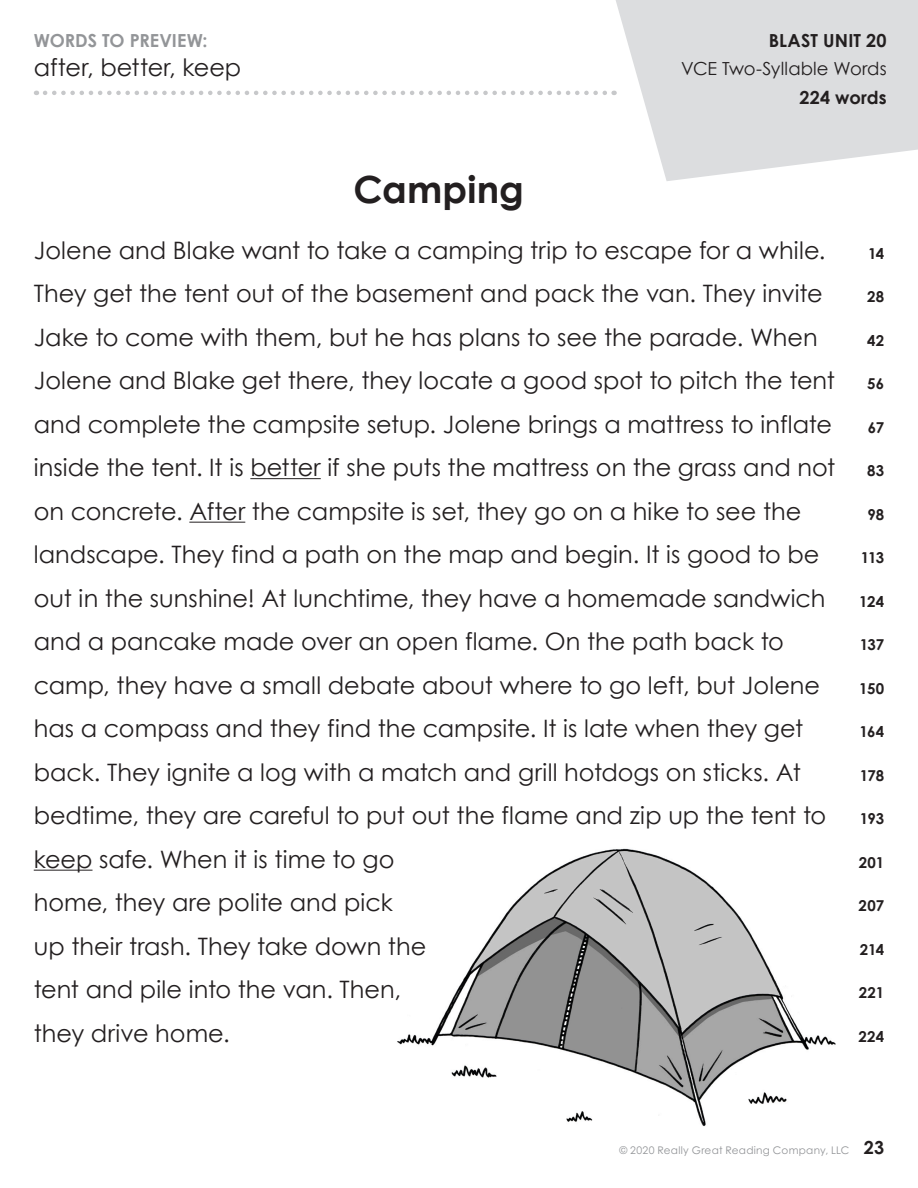
<style>
.page{position:relative;width:918px;height:1188px;background:#fff}
.page>*{position:absolute;margin:0;border:0;box-sizing:border-box;transform-origin:0 0}
.t1{font:700 37.5px "Century Gothic";letter-spacing:.005em;color:#231f20}
.Header_2{font:24px/43.5px "Century Gothic";color:#231f20}
.Header_2-2{font:18px "Century Gothic";letter-spacing:.005em;color:#231f20}
.Header_2-3{font:700 18px "Century Gothic";letter-spacing:.01em;color:#231f20}
.Header_2-4{font:700 18px "Century Gothic";color:#939598}
.t2{font:700 15px "Century Gothic";color:#231f20}
.t3{font:10.5px "RGR Century Gothic";letter-spacing:.025em;color:#939598}
.s1{font-weight:700;font-size:18px;color:#231f20}
</style>
<div class="page">
<svg style="left:616px;top:0;width:302px;height:181px;fill:#dcdddf"></svg>
<svg style="left:45px;top:91px;width:570px;height:4px"></svg>
<img style="left:397px;top:848px;width:439px;height:278px">
<hr style="left:250px;top:478px;width:71px;height:1px;background:#231f20">
<hr style="left:189px;top:522px;width:56px;height:1px;background:#231f20">
<hr style="left:34px;top:870px;width:59px;height:1px;background:#231f20">
<p class="Header_2-4" style="left:34px;top:29px;width:175px">WORDS TO PREVIEW:</p>
<p class="Header_2" style="left:34px;top:45px;width:209px">after, better, keep</p>
<p class="Header_2-3" style="left:769px;top:29px;width:119px">BLAST UNIT 20</p>
<p class="Header_2-2" style="left:681px;top:58px;width:207px">VCE Two-Syllable Words</p>
<p class="Header_2-3" style="left:800px;top:86px;width:89px">224 words</p>
<p class="t1" style="left:354px;top:166px;width:172px">Camping</p>
<p class="Header_2" style="left:34px;top:228px;width:803px">Jolene and Blake want to take a camping trip to escape for a while.<br>They get the tent out of the basement and pack the van. They invite Jake to come with them, but he has plans to see the parade. When Jolene and Blake get there, they locate a good spot to pitch the tent and complete the campsite setup. Jolene brings a mattress to inflate inside the tent. It is better if she puts the mattress on the grass and not on concrete. After the campsite is set, they go on a hike to see the landscape. They find a path on the map and begin. It is good to be out in the sunshine! At lunchtime, they have a homemade sandwich and a pancake made over an open flame. On the path back to camp, they have a small debate about where to go left, but Jolene has a compass and they find the campsite. It is late when they get back. They ignite a log with a match and grill hotdogs on sticks. At bedtime, they are careful to put out the flame and zip up the tent to keep safe. When it is time to go<br>home, they are polite and pick<br>up their trash. They take down the<br>tent and pile into the van. Then,<br>they drive home.</p>
<p class="t2" style="left:868px;top:244px;width:18px">14</p>
<p class="t2" style="left:867px;top:287px;width:19px">28</p>
<p class="t2" style="left:867px;top:331px;width:19px">42</p>
<p class="t2" style="left:867px;top:374px;width:18px">56</p>
<p class="t2" style="left:868px;top:418px;width:18px">67</p>
<p class="t2" style="left:867px;top:461px;width:19px">83</p>
<p class="t2" style="left:867px;top:505px;width:18px">98</p>
<p class="t2" style="left:861px;top:548px;width:25px">113</p>
<p class="t2" style="left:859px;top:592px;width:26px">124</p>
<p class="t2" style="left:860px;top:635px;width:26px">137</p>
<p class="t2" style="left:859px;top:679px;width:27px">150</p>
<p class="t2" style="left:860px;top:722px;width:26px">164</p>
<p class="t2" style="left:860px;top:766px;width:26px">178</p>
<p class="t2" style="left:860px;top:809px;width:26px">193</p>
<p class="t2" style="left:859px;top:853px;width:27px">201</p>
<p class="t2" style="left:859px;top:896px;width:27px">207</p>
<p class="t2" style="left:860px;top:940px;width:26px">214</p>
<p class="t2" style="left:859px;top:983px;width:27px">221</p>
<p class="t2" style="left:858px;top:1027px;width:27px">224</p>
<p class="t3" style="left:619px;top:1144px;width:266px">© 2020 Really Great Reading Company, LLC <span class="s1">23</span></p>
</div>
